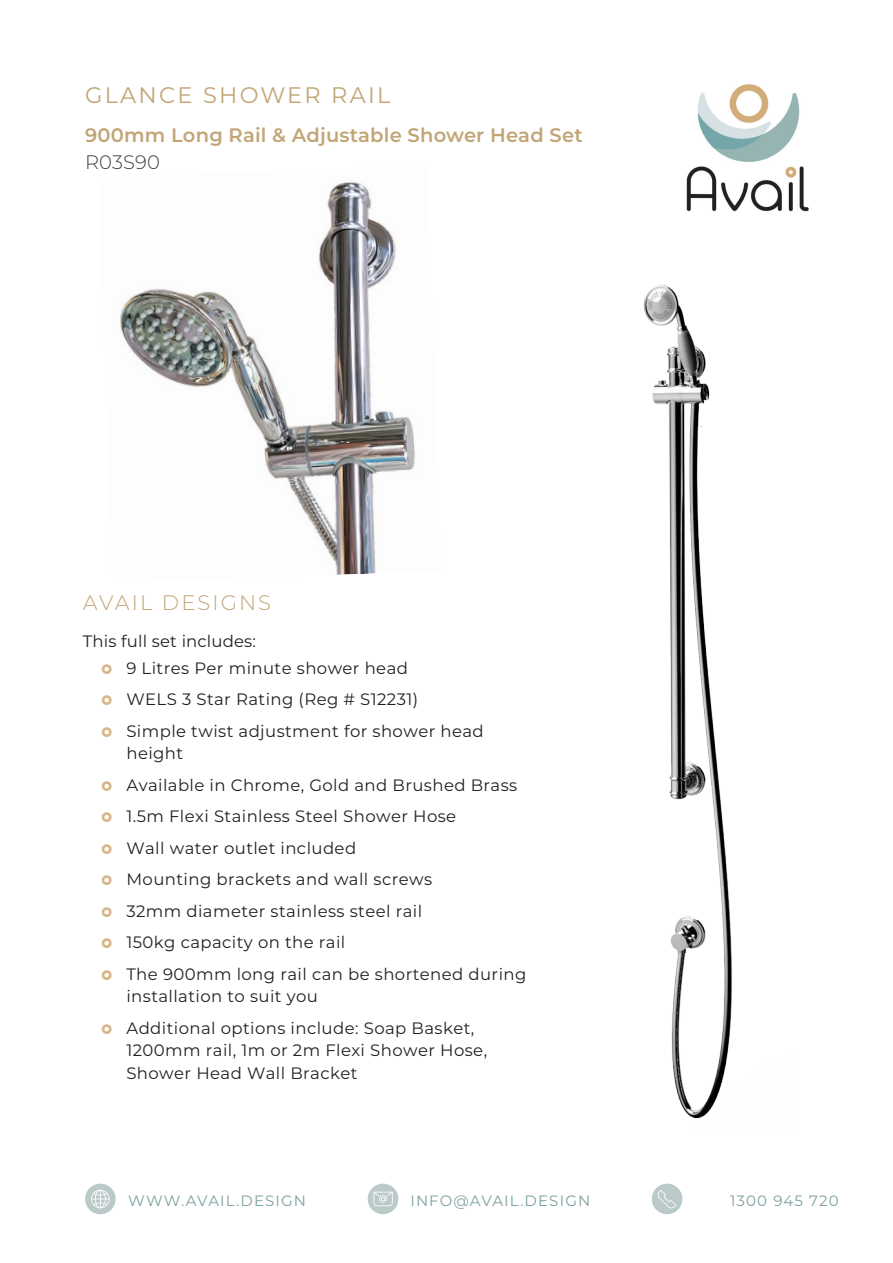
<style>
.page{position:relative;width:893px;height:1263px;background:#fff}
.page>*{position:absolute;margin:0;border:0;box-sizing:border-box;transform-origin:0 0}
.t1{font:22.5px "Montserrat";letter-spacing:.1em;color:#c1a576}
.t2{font:300 21px "Montserrat";letter-spacing:.1em;color:#c1a576}
.t3{font:600 19.5px "Montserrat";letter-spacing:.01em;color:#c1a576}
.t4{font:300 19.5px "Montserrat";letter-spacing:.01em;color:#413d45}
.t5{font:16.5px/31.5px "Montserrat";letter-spacing:.025em;color:#231f20}
.t6{font:15px "Montserrat";letter-spacing:.075em;color:#7ea1a1}
</style>
<div class="page">
<img style="left:686px;top:84px;width:123px;height:128px">
<div style="left:368px;top:1183px;width:30px;height:31px;background:#bacac8;border-radius:50%"></div>
<svg style="left:373px;top:1192px;width:20px;height:14px"></svg>
<div style="left:85px;top:1183px;width:31px;height:31px;background:#bacac8;border-radius:50%"></div>
<svg style="left:91px;top:1190px;width:19px;height:18px"></svg>
<div style="left:652px;top:1183px;width:30px;height:31px;background:#bacac8;border-radius:50%"></div>
<svg style="left:657px;top:1190px;width:19px;height:18px"></svg>
<img style="left:643px;top:284px;width:89px;height:834px">
<img style="left:120px;top:181px;width:295px;height:394px">
<h1 class="t1" style="left:85px;top:86px;width:307px">GLANCE SHOWER RAIL</h1>
<p class="t3" style="left:85px;top:127px;width:499px">900mm Long Rail &amp; Adjustable Shower Head Set</p>
<p class="t4" style="left:85px;top:151px;width:76px">R03S90</p>
<p class="t2" style="left:83px;top:591px;width:190px">AVAIL DESIGNS</p>
<p class="t5" style="left:126px;top:629px;width:283px;line-height:27px;text-indent:-44px">This full set includes:<br>9 Litres Per minute shower head</p>
<p class="t5" style="left:126px;top:685px;width:359px">WELS 3 Star Rating (Reg # S12231)<br>Simple twist adjustment for shower head</p>
<p class="t5" style="left:126px;top:739px;width:401px">height<br>Available in Chrome, Gold and Brushed Brass<br>1.5m Flexi Stainless Steel Shower Hose<br>Wall water outlet included<br>Mounting brackets and wall screws<br>32mm diameter stainless steel rail<br>150kg capacity on the rail<br>The 900mm long rail can be shortened during</p>
<p class="t5" style="left:126px;top:982px;width:349px">installation to suit you<br>Additional options include: Soap Basket,</p>
<p class="t5" style="left:126px;top:1040px;width:362px;line-height:22.5px">1200mm rail, 1m or 2m Flexi Shower Hose,<br>Shower Head Wall Bracket</p>
<p class="t6" style="left:128px;top:1195px;width:179px">WWW.AVAIL.DESIGN</p>
<p class="t6" style="left:410px;top:1195px;width:181px">INFO@AVAIL.DESIGN</p>
<p class="t6" style="left:730px;top:1195px;width:110px">1300 945 720</p>
</div>
